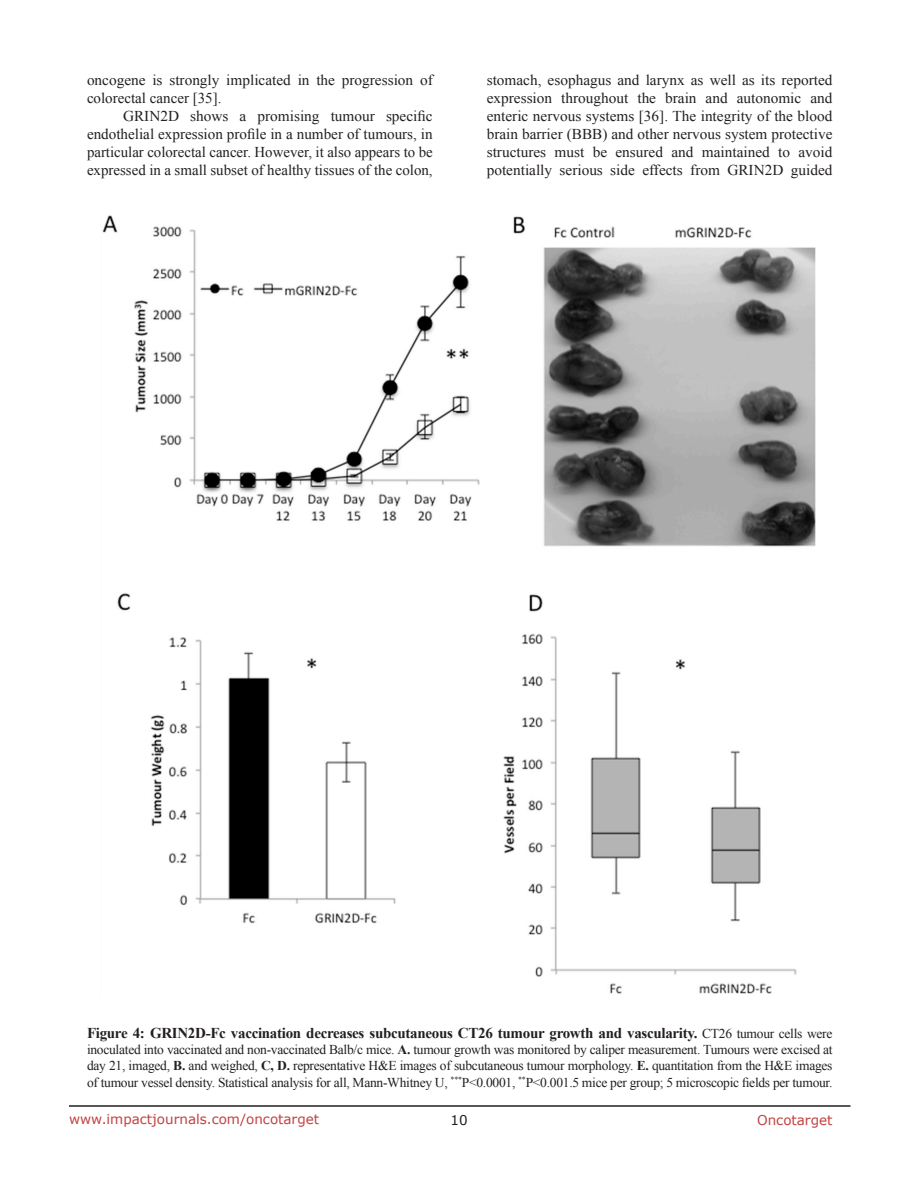
<style>
.page{position:relative;width:918px;height:1188px;background:#fff}
.page>*{position:absolute;margin:0;border:0;box-sizing:border-box;transform-origin:0 0}
.BodyText{font:15px/18px "Times New Roman";color:#231f20;text-align:justify}
.figuretext{font:700 15px "Times New Roman";letter-spacing:-.02em;color:#231f20}
.figuretext-2{font:13.5px/16.2px "Times New Roman";letter-spacing:-.02em;color:#231f20;text-align:justify}
.t1{font:13.5px "Verdana";color:#c24141}
.t2{font:13.5px "Verdana";color:#231f20}
.s1{font-weight:400;font-size:13.5px}
.s2{font-weight:700}
</style>
<div class="page">
<hr style="left:69px;top:1105px;width:781px;height:2px;background:#231f20">
<img style="left:102px;top:215px;width:714px;height:779px">
<p class="BodyText" style="left:87px;top:71px;width:347px">oncogene is strongly implicated in the progression of colorectal cancer [35].</p>
<p class="BodyText" style="left:87px;top:107px;width:347px;text-indent:36px">GRIN2D shows a promising tumour specific endothelial expression profile in a number of tumours, in particular colorectal cancer. However, it also appears to be expressed in a small subset of healthy tissues of the colon,</p>
<p class="BodyText" style="left:487px;top:71px;width:347px">stomach, esophagus and larynx as well as its reported expression throughout the brain and autonomic and enteric nervous systems [36]. The integrity of the blood brain barrier (BBB) and other nervous system protective structures must be ensured and maintained to avoid potentially serious side effects from GRIN2D guided</p>
<p class="figuretext" style="left:87px;top:1023px;width:747px">Figure 4: GRIN2D-Fc vaccination decreases subcutaneous CT26 tumour growth and vascularity. <span class="s1">CT26 tumour cells were</span></p>
<p class="figuretext-2" style="left:87px;top:1041px;width:747px">inoculated into vaccinated and non-vaccinated Balb/c mice. <span class="s2">A.</span> tumour growth was monitored by caliper measurement. Tumours were excised at day 21, imaged, <span class="s2">B.</span> and weighed, <span class="s2">C, D.</span> representative H&amp;E images of subcutaneous tumour morphology. <span class="s2">E.</span> quantitation from the H&amp;E images of tumour vessel density. Statistical analysis for all, Mann-Whitney U, <sup>***</sup>P&lt;0.0001, <sup>**</sup>P&lt;0.001.5 mice per group; 5 microscopic fields per tumour.</p>
<p class="t1" style="left:69px;top:1110px;width:252px">www.impactjournals.com/oncotarget</p>
<p class="t2" style="left:450px;top:1111px;width:19px">10</p>
<p class="t1" style="left:757px;top:1111px;width:77px">Oncotarget</p>
</div>
